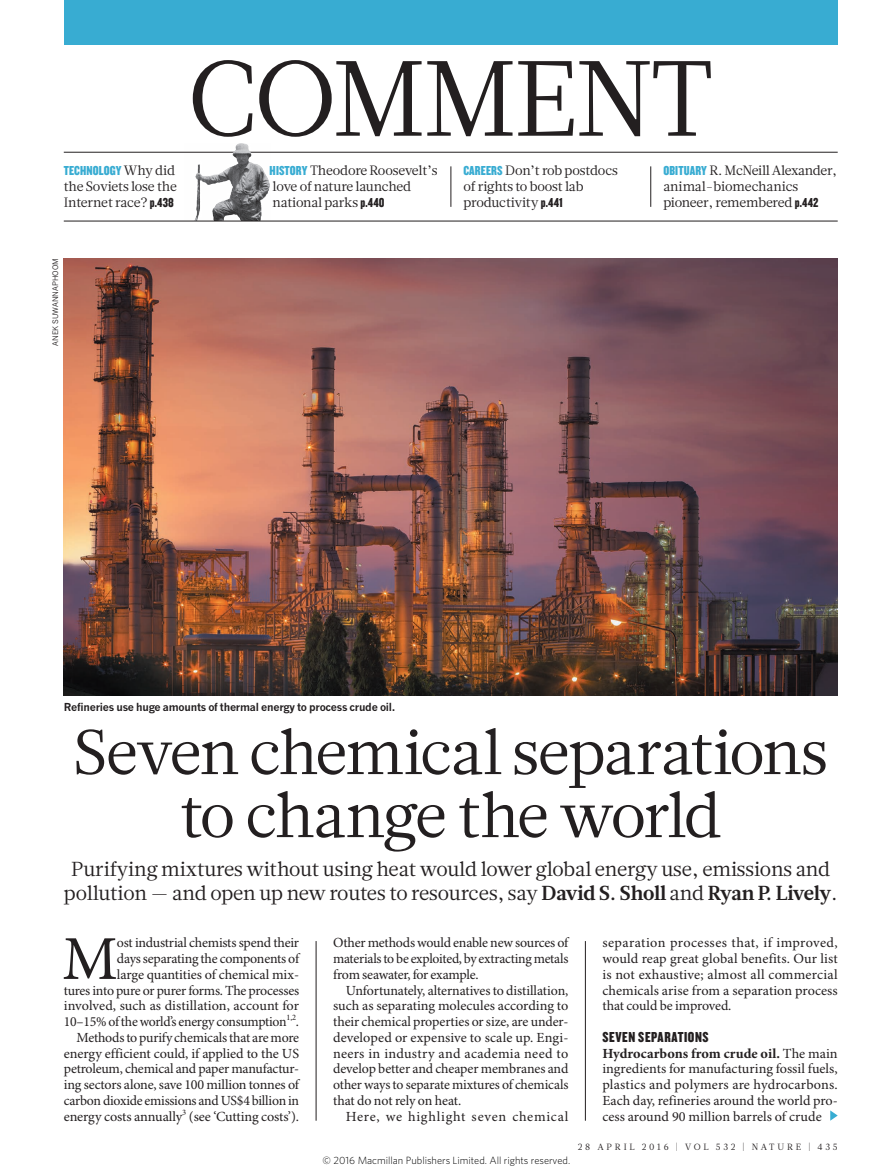
<style>
.page{position:relative;width:893px;height:1174px;background:#fff}
.page>*{position:absolute;margin:0;border:0;box-sizing:border-box;transform-origin:0 0}
.SECTION_HEADING{font:106.5px "Glosa Math";letter-spacing:-.025em;color:#231f20}
.HEAD_42{font:63px/63px "Glosa Math";letter-spacing:-.035em;color:#231f20;text-align:center}
.BODY_DROP_CAP{font:62.4px "Minion Pro";color:#231f20}
.INTRO{font:20.25px/23.7px "Glosa Math";letter-spacing:-.005em;color:#231f20;text-align:center}
.CROSSHEAD{font:15px "Knockout 69 Full Liteweight";letter-spacing:.04em;color:#231f20}
.BODY_INDENT{font:13.95px/15.8px "Minion Pro";letter-spacing:-.01em;color:#231f20;text-align:justify}
.BODY_DROP_CAP-2{font:13.95px/15.8px "Minion Pro";letter-spacing:-.015em;color:#231f20;text-align:right}
.BODY_1ST_PARA{font:13.95px/15.8px "Minion Pro";color:#231f20;text-align:justify}
.BODY_INDENT-2{font:13.95px "Minion Pro";letter-spacing:.05em;color:#231f20}
.MINI_TOC_TEXT{font:13.5px/15.8px "Glosa Math";letter-spacing:-.02em;color:#231f20}
.PIC_CAPTION{font:700 10.8px "News Gothic MTOT";letter-spacing:-.02em;color:#231f20}
.t1{font:300 10.5px "Whitney";color:#000}
.t2{font:9px "Glosa Math";letter-spacing:.3em;color:#231f20}
.PIC_CREDIT{font:7.5px "News Gothic MTOT";color:#231f20}
.s1{font-family:"Knockout 69 Full Liteweight";color:#38acd2}
.s2{font-family:"Knockout 69 Full Liteweight"}
.s3{font-weight:700}
</style>
<div class="page">
<hr style="left:64px;top:152px;width:774px;height:1px;background:#231f20">
<img style="left:185px;top:143px;width:86px;height:78px">
<svg style="left:830px;top:1110px;width:8px;height:10px"></svg>
<img style="left:64px;top:258px;width:774px;height:437px">
<div style="left:64px;top:0;width:774px;height:45px;background:#38acd2"></div>
<hr style="left:64px;top:221px;width:774px;height:1px;background:#231f20">
<hr style="left:451px;top:166px;width:1px;height:41px;background:#231f20">
<hr style="left:650px;top:166px;width:1px;height:41px;background:#231f20">
<hr style="left:585px;top:941px;width:1px;height:179px;background:#231f20">
<hr style="left:316px;top:941px;width:1px;height:179px;background:#231f20">
<p class="MINI_TOC_TEXT" style="left:64px;top:163px;width:115px"><span class="s1">TECHNOLOGY</span> Why did the Soviets lose the<br>Internet race? <span class="s2">p.438</span></p>
<p class="SECTION_HEADING" style="left:187px;top:29px;width:528px">COMMENT</p>
<p class="MINI_TOC_TEXT" style="left:663px;top:163px;width:175px"><span class="s1">OBITUARY</span> R. McNeill Alexander, animal-biomechanics pioneer, remembered <span class="s2">p.442</span></p>
<p class="MINI_TOC_TEXT" style="left:463px;top:163px;width:156px"><span class="s1">CAREERS</span> Don’t rob postdocs of rights to boost lab productivity <span class="s2">p.441</span></p>
<p class="MINI_TOC_TEXT" style="left:270px;top:163px;width:169px"><span class="s1">HISTORY</span> Theodore Roosevelt’s love of nature launched national parks <span class="s2">p.440</span></p>
<p class="PIC_CREDIT" style="left:51px;top:345px;width:89px;rotate:-90deg">ANEK SUWANNAPHOOM</p>
<p class="PIC_CAPTION" style="left:64px;top:700px;width:333px">Refineries use huge amounts of thermal energy to process crude oil.</p>
<p class="HEAD_42" style="left:73px;top:721px;width:756px">Seven chemical separations to change the world</p>
<p class="INTRO" style="left:64px;top:857px;width:775px">Purifying mixtures without using heat would lower global energy use, emissions and pollution — and open up new routes to resources, say <span class="s3">David S. Sholl</span> and <span class="s3">Ryan P. Lively</span>.</p>
<p class="BODY_DROP_CAP-2" style="left:64px;top:935px;width:237px">ost industrial chemists spend their<br>days separating the components of<br>large quantities of chemical mix-<br>tures into pure or purer forms. The processes involved, such as distillation, account for 10–15% of the world’s energy consumption<sup>1,2</sup>.</p>
<p class="BODY_INDENT" style="left:64px;top:1030px;width:237px;text-indent:13px">Methods to purify chemicals that are more energy efficient could, if applied to the US petroleum, chemical and paper manufactur&shy;ing sectors alone, save 100 million tonnes of carbon dioxide emissions and US$4 billion in energy costs annually<sup>3</sup> (see ‘Cutting costs’).</p>
<p class="BODY_DROP_CAP" style="left:62px;top:921px;width:57px">M</p>
<p class="BODY_INDENT" style="left:333px;top:935px;width:237px">Other methods would enable new sources of materials to be exploited, by extracting metals from seawater, for example.</p>
<p class="BODY_INDENT" style="left:333px;top:983px;width:237px;text-indent:13px">Unfortunately, alternatives to distillation, such as separating molecules according to their chemical properties or size, are under&shy;developed or expensive to scale up. Engi&shy;neers in industry and academia need to develop better and cheaper membranes and other ways to separate mixtures of chemicals that do not rely on heat.</p>
<p class="BODY_INDENT-2" style="left:346px;top:1107px;width:224px">Here, we highlight seven chemical</p>
<p class="t1" style="left:323px;top:1153px;width:249px">© 2016 Macmillan Publishers Limited. All rights reserved.</p>
<p class="BODY_INDENT" style="left:602px;top:935px;width:237px">separation processes that, if improved, would reap great global benefits. Our list is not exhaustive; almost all commercial chemicals arise from a separation process that could be improved.</p>
<p class="CROSSHEAD" style="left:602px;top:1027px;width:108px">SEVEN SEPARATIONS</p>
<p class="BODY_1ST_PARA" style="left:602px;top:1046px;width:237px"><span class="s3">Hydrocarbons from crude oil.</span> The main ingredients for manufacturing fossil fuels, plastics and polymers are hydrocarbons.<br>Each day, refineries around the world pro&shy;cess around 90 million barrels of crude</p>
<p class="t2" style="left:578px;top:1141px;width:261px">28 APRIL 2016 | VOL 532 | NATURE | 435</p>
</div>
